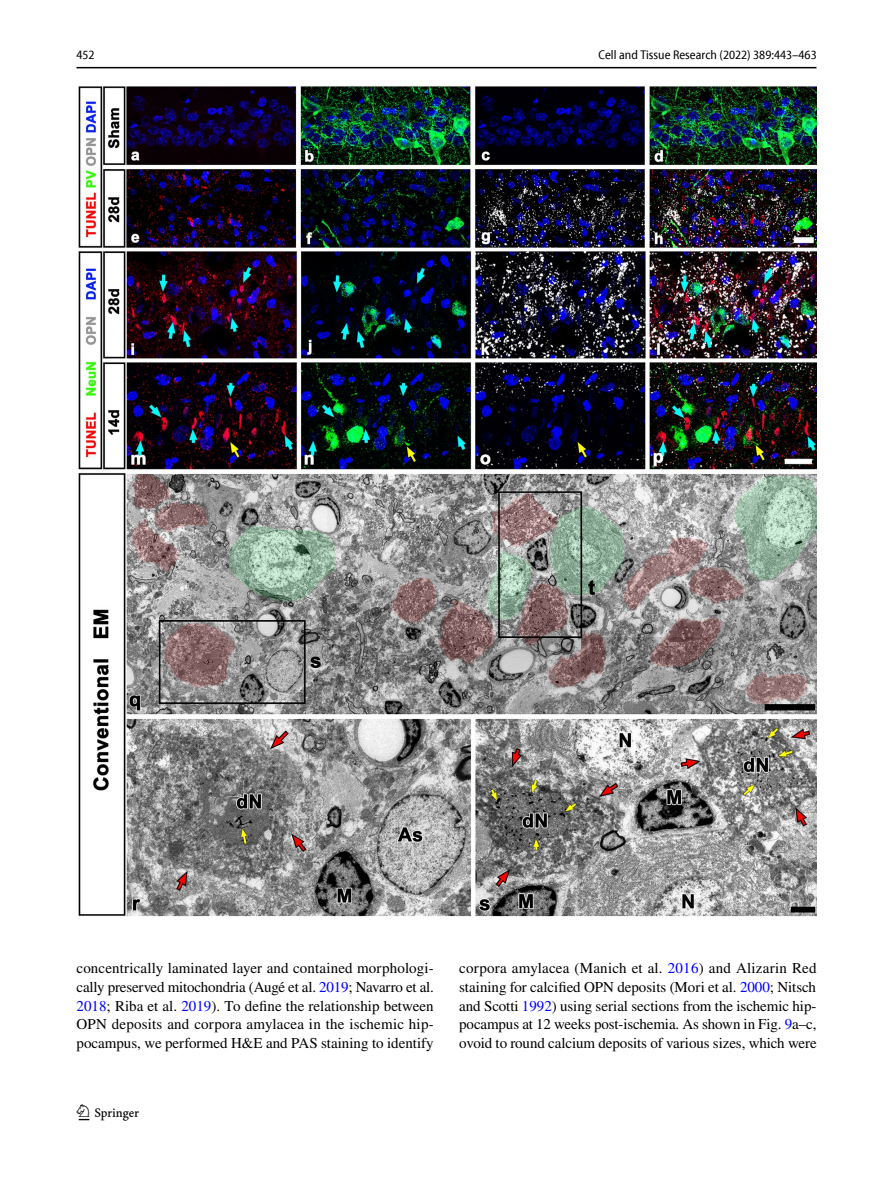
<style>
.page{position:relative;width:893px;height:1187px;background:#fff}
.page>*{position:absolute;margin:0;border:0;box-sizing:border-box;transform-origin:0 0}
.t1{font:22.5px "Springnew Regular 2";color:#000}
.t2{font:15px/18.8px "STIX";letter-spacing:-.005em;color:#000;text-align:justify}
.t3{font:semi-condensed 12.75px "Myriad Pro Unic";color:#000}
.s1{color:#00f}
</style>
<div class="page">
<hr style="left:77px;top:67px;width:739px;height:1px;background:#000">
<img style="left:78px;top:85px;width:738px;height:831px">
<p class="t3" style="left:76px;top:50px;width:20px">452</p>
<p class="t3" style="left:598px;top:50px;width:220px">Cell and Tissue Research (2022) 389:443–463</p>
<p class="t2" style="left:77px;top:959px;width:359px">concentrically laminated layer and contained morphologi&shy;cally preserved mitochondria (Augé et al. <span class="s1">2019</span>; Navarro et al.<br><span class="s1">2018</span>; Riba et al. <span class="s1">2019</span>). To define the relationship between OPN deposits and corpora amylacea in the ischemic hip&shy;pocampus, we performed H&amp;E and PAS staining to identify</p>
<p class="t2" style="left:459px;top:959px;width:359px">corpora amylacea (Manich et al. <span class="s1">2016</span>) and Alizarin Red staining for calcified OPN deposits (Mori et al. <span class="s1">2000</span>; Nitsch and Scotti <span class="s1">1992</span>) using serial sections from the ischemic hip&shy;pocampus at 12 weeks post-ischemia. As shown in Fig. <span class="s1">9</span>a–c, ovoid to round calcium deposits of various sizes, which were</p>
<h1 class="t1" style="left:79px;top:1104px;width:62px">1 3</h1>
</div>
